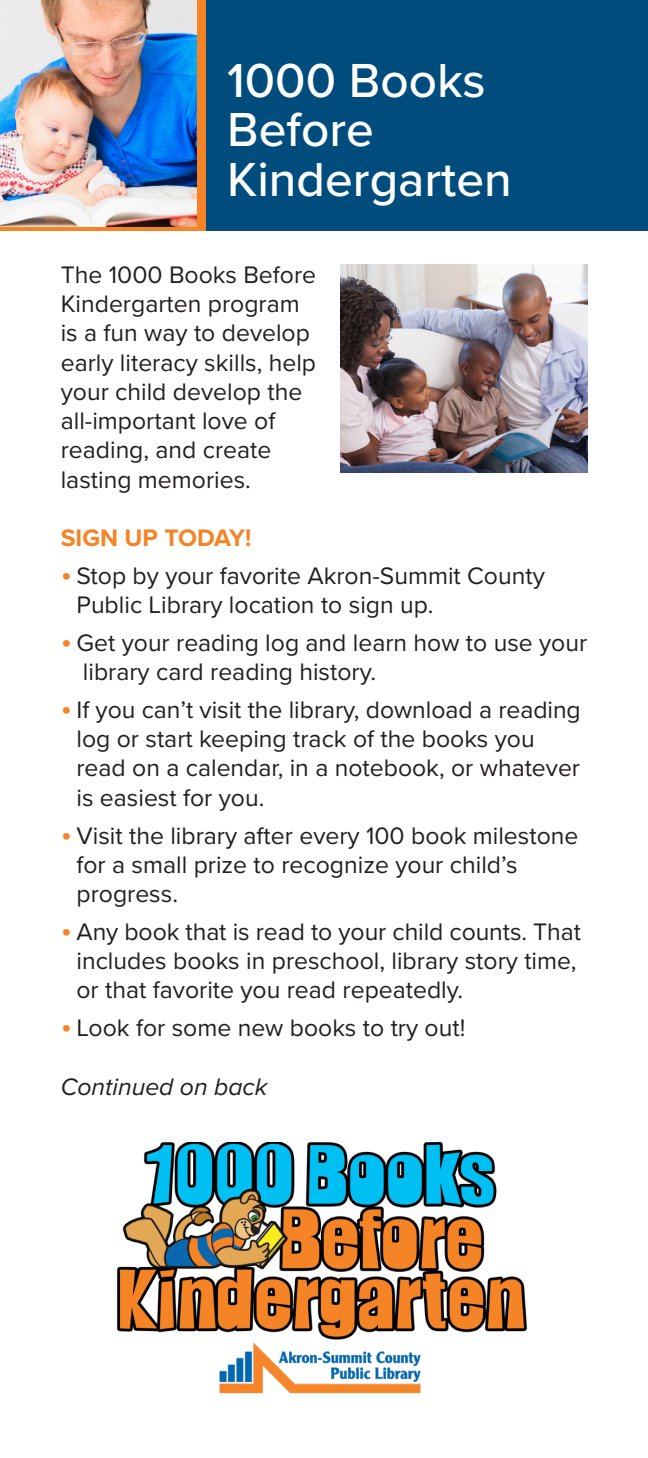
<style>
.page{position:relative;width:648px;height:1458px;background:#fff}
.page>*{position:absolute;margin:0;border:0;box-sizing:border-box;transform-origin:0 0}
.Brochure_Header{font:500 49.5px/49.5px "Proxima Nova";color:#fff}
.t1{font:24.75px/29.2px "Proxima Nova";color:#231f20}
.t2{font:italic 24.75px "Proxima Nova";color:#231f20}
.t3{font:700 24.75px "Proxima Nova";color:#f58427}
.s1{font-size:31.5px;color:#f58427}
</style>
<div class="page">
<div style="left:0;top:0;width:648px;height:230px;background:#004d7d"></div>
<div style="left:0;top:0;width:205px;height:230px;background:#f58427"></div>
<img style="left:0;top:0;width:196px;height:227px">
<img style="left:340px;top:265px;width:247px;height:207px">
<img style="left:117px;top:1142px;width:410px;height:252px">
<p class="Brochure_Header" style="left:227px;top:54px;width:260px">1000 Books</p>
<p class="Brochure_Header" style="left:227px;top:103px;width:286px">Before<br>Kindergarten</p>
<p class="t1" style="left:61px;top:259px;width:257px">The 1000 Books Before<br>Kindergarten program is a fun way to develop early literacy skills, help your child develop the all-important love of reading, and create lasting memories.</p>
<p class="t3" style="left:61px;top:519px;width:192px">SIGN UP TODAY!</p>
<p class="t1" style="left:76px;top:560px;width:470px;text-indent:-16px"><span class="s1">•</span> Stop by your favorite Akron-Summit County<br>Public Library location to sign up.</p>
<p class="t1" style="left:61px;top:627px;width:528px"><span class="s1">•</span> Get your reading log and learn how to use your</p>
<p class="t1" style="left:83px;top:656px;width:295px">library card reading history.</p>
<p class="t1" style="left:76px;top:694px;width:506px;text-indent:-16px"><span class="s1">•</span> If you can’t visit the library, download a reading log or start keeping track of the books you read on a calendar, in a notebook, or whatever is easiest for you.</p>
<p class="t1" style="left:76px;top:820px;width:503px;text-indent:-16px"><span class="s1">•</span> Visit the library after every 100 book milestone for a small prize to recognize your child’s progress.</p>
<p class="t1" style="left:76px;top:916px;width:506px;text-indent:-16px"><span class="s1">•</span> Any book that is read to your child counts. That includes books in preschool, library story time, or that favorite you read repeatedly.</p>
<p class="t1" style="left:61px;top:1012px;width:406px"><span class="s1">•</span> Look for some new books to try out!</p>
<p class="t2" style="left:61px;top:1068px;width:208px">Continued on back</p>
</div>
